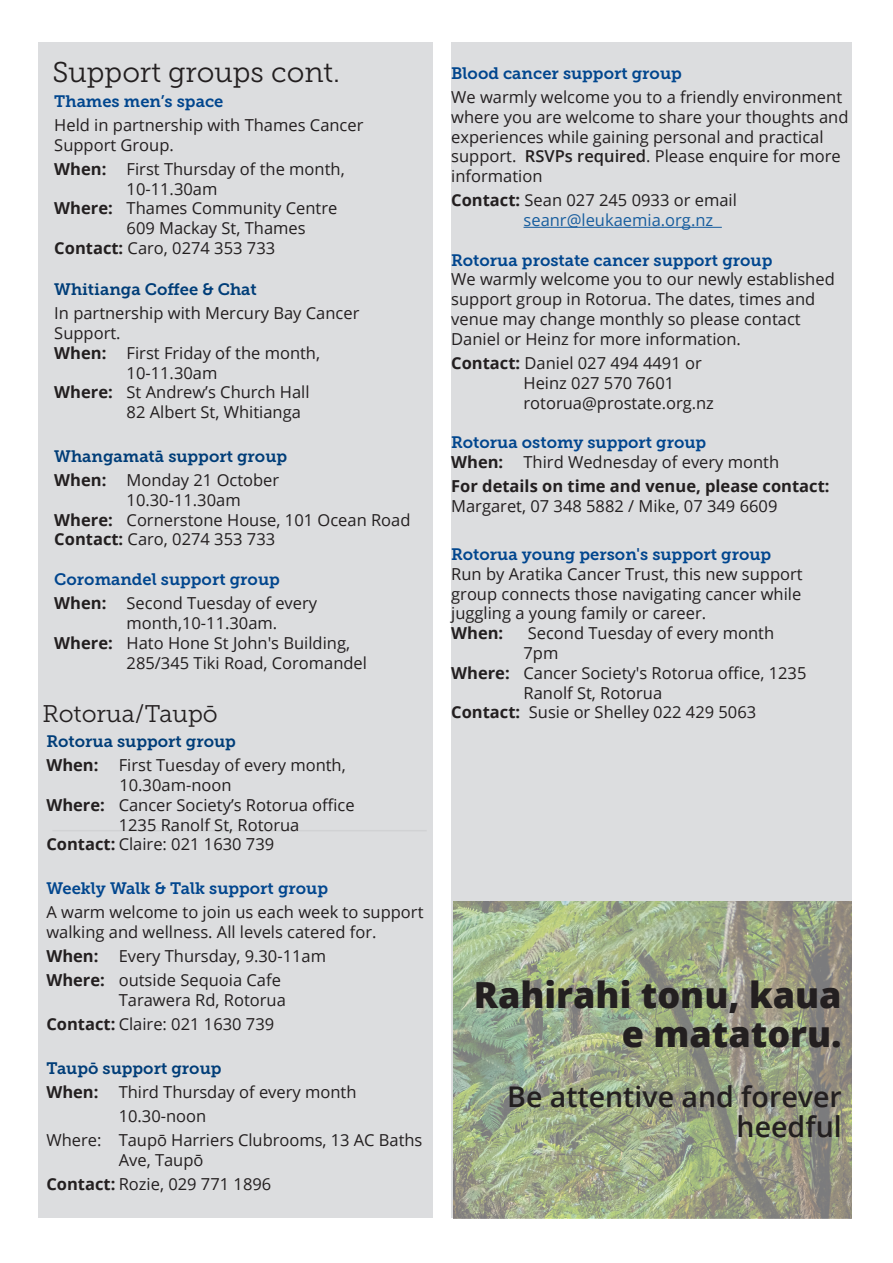
<style>
.page{position:relative;width:893px;height:1263px;background:#fff}
.page>*{position:absolute;margin:0;border:0;box-sizing:border-box;transform-origin:0 0}
.t1{font:800 36px/39px "Open Sans";color:#231f20;text-align:right}
.t2{font:600 28.5px/30px "Open Sans";color:#231f20;text-align:right}
.t3{font:28.5px "Museo Slab 300";color:#231f20}
.t4{font:24px "Museo Slab 300";color:#231f20}
.t5{font:16.5px/19.8px "Open Sans";color:#231f20}
.t6{font:16.5px "Museo Slab 700";color:#01468e}
.t7{font:16.5px "Museo Slab 700";color:#003d78}
.t8{font:700 16.5px/19.8px "Open Sans";color:#231f20}
.t9{font:16.5px "Open Sans";color:#175d9e}
.s1{font-weight:700}
.s2{font-weight:600}
.s3{font-weight:400}
</style>
<div class="page">
<div style="left:39px;top:43px;width:394px;height:1175px;background:#dcdddf"></div>
<hr style="left:52px;top:830px;width:375px;height:1px;background:#d1d2d4">
<div style="left:451px;top:43px;width:401px;height:1175px;background:#dcdddf"></div>
<hr style="left:523px;top:227px;width:199px;height:1px;background:#175d9e">
<img style="left:453px;top:901px;width:399px;height:317px">
<p class="t3" style="left:52px;top:56px;width:289px">Support groups cont.</p>
<p class="t6" style="left:54px;top:92px;width:171px">Thames men’s space</p>
<p class="t5" style="left:54px;top:115px;width:311px">Held in partnership with Thames Cancer<br>Support Group.</p>
<p class="t5" style="left:54px;top:158px;width:292px"><span class="s1">When:</span> First Thursday of the month,</p>
<p class="t5" style="left:127px;top:178px;width:92px">10-11.30am</p>
<p class="t5" style="left:54px;top:198px;width:285px"><span class="s1">Where:</span> Thames Community Centre</p>
<p class="t5" style="left:54px;top:218px;width:253px;text-indent:72px">609 Mackay St, Thames<br><span class="s1">Contact:</span> Caro, 0274 353 733</p>
<p class="t7" style="left:54px;top:280px;width:204px">Whitianga Coffee &amp; Chat</p>
<p class="t5" style="left:54px;top:303px;width:307px">In partnership with Mercury Bay Cancer<br>Support.</p>
<p class="t5" style="left:54px;top:342px;width:267px"><span class="s1">When:</span> First Friday of the month,</p>
<p class="t5" style="left:127px;top:362px;width:92px">10-11.30am</p>
<p class="t5" style="left:54px;top:382px;width:257px"><span class="s1">Where:</span> St Andrew’s Church Hall</p>
<p class="t5" style="left:127px;top:402px;width:176px">82 Albert St, Whitianga</p>
<p class="t7" style="left:54px;top:447px;width:234px">Whangamatā support group</p>
<p class="t5" style="left:54px;top:470px;width:226px"><span class="s1">When:</span> Monday 21 October</p>
<p class="t5" style="left:127px;top:490px;width:116px">10.30-11.30am</p>
<p class="t5" style="left:54px;top:509px;width:358px"><span class="s1">Where:</span> Cornerstone House, 101 Ocean Road</p>
<p class="t5" style="left:54px;top:529px;width:222px"><span class="s1">Contact:</span> Caro, 0274 353 733</p>
<p class="t6" style="left:54px;top:570px;width:227px">Coromandel support group</p>
<p class="t5" style="left:127px;top:593px;width:192px;text-indent:-72px"><span class="s1">When:</span> Second Tuesday of every month,10-11.30am.</p>
<p class="t5" style="left:127px;top:632px;width:242px;text-indent:-72px"><span class="s1">Where:</span> Hato Hone St John's Building,<br>285/345 Tiki Road, Coromandel</p>
<p class="t4" style="left:43px;top:701px;width:177px">Rotorua/Taupō</p>
<p class="t7" style="left:46px;top:732px;width:191px">Rotorua support group</p>
<p class="t5" style="left:46px;top:755px;width:301px"><span class="s1">When:</span> First Tuesday of every month,</p>
<p class="t5" style="left:119px;top:775px;width:114px">10.30am-noon</p>
<p class="t5" style="left:46px;top:794px;width:310px"><span class="s1">Where:</span> Cancer Society’s Rotorua office</p>
<p class="t5" style="left:119px;top:814px;width:182px">1235 Ranolf St, Rotorua</p>
<p class="t5" style="left:46px;top:834px;width:229px"><span class="s1">Contact:</span> Claire: 021 1630 739</p>
<p class="t6" style="left:46px;top:879px;width:283px">Weekly Walk &amp; Talk support group</p>
<p class="t5" style="left:46px;top:902px;width:379px">A warm welcome to join us each week to support walking and wellness. All levels catered for.</p>
<p class="t5" style="left:46px;top:946px;width:281px"><span class="s1">When:</span> Every Thursday, 9.30-11am</p>
<p class="t5" style="left:46px;top:970px;width:236px"><span class="s1">Where:</span> outside Sequoia Cafe</p>
<p class="t5" style="left:119px;top:990px;width:169px">Tarawera Rd, Rotorua</p>
<p class="t5" style="left:46px;top:1014px;width:229px"><span class="s1">Contact:</span> Claire: 021 1630 739</p>
<p class="t7" style="left:46px;top:1059px;width:177px">Taupō support group</p>
<p class="t5" style="left:46px;top:1082px;width:312px"><span class="s1">When:</span> Third Thursday of every month</p>
<p class="t5" style="left:119px;top:1106px;width:89px">10.30-noon</p>
<p class="t5" style="left:119px;top:1130px;width:305px;text-indent:-72px">Where: Taupō Harriers Clubrooms, 13 AC Baths<br>Ave, Taupō</p>
<p class="t5" style="left:46px;top:1174px;width:226px"><span class="s1">Contact:</span> Rozie, 029 771 1896</p>
<p class="t6" style="left:451px;top:64px;width:232px">Blood cancer support group</p>
<p class="t5" style="left:451px;top:87px;width:399px">We warmly welcome you to a friendly environment where you are welcome to share your thoughts and experiences while gaining personal and practical support. <span class="s2">RSVPs required</span>. Please enquire for more information</p>
<p class="t5" style="left:451px;top:190px;width:287px"><span class="s1">Contact:</span> Sean 027 245 0933 or email</p>
<p class="t9" style="left:523px;top:209px;width:191px">seanr@leukaemia.org.nz</p>
<p class="t6" style="left:451px;top:251px;width:323px">Rotorua prostate cancer support group</p>
<p class="t5" style="left:451px;top:269px;width:385px">We warmly welcome you to our newly established support group in Rotorua. The dates, times and venue may change monthly so please contact Daniel or Heinz for more information.</p>
<p class="t5" style="left:451px;top:353px;width:252px"><span class="s1">Contact:</span> Daniel 027 494 4491 or</p>
<p class="t5" style="left:523px;top:372px;width:152px">Heinz 027 570 7601</p>
<p class="t5" style="left:523px;top:392px;width:192px">rotorua@prostate.org.nz</p>
<p class="t6" style="left:451px;top:433px;width:257px">Rotorua ostomy support group</p>
<p class="t5" style="left:451px;top:452px;width:330px"><span class="s1">When:</span> Third Wednesday of every month</p>
<p class="t8" style="left:451px;top:476px;width:380px">For details on time and venue, please contact:<br><span class="s3">Margaret, 07 348 5882 / Mike, 07 349 6609</span></p>
<p class="t6" style="left:451px;top:545px;width:321px">Rotorua young person's support group</p>
<p class="t5" style="left:451px;top:563px;width:353px">Run by Aratika Cancer Trust, this new support group connects those navigating cancer while juggling a young family or career.<br><span class="s1">When:</span></p>
<p class="t5" style="left:528px;top:623px;width:248px">Second Tuesday of every month</p>
<p class="t5" style="left:523px;top:643px;width:36px">7pm</p>
<p class="t5" style="left:451px;top:662px;width:357px"><span class="s1">Where:</span> Cancer Society's Rotorua office, 1235</p>
<p class="t5" style="left:523px;top:682px;width:140px">Ranolf St, Rotorua</p>
<p class="t5" style="left:451px;top:702px;width:307px"><span class="s1">Contact:</span> Susie or Shelley 022 429 5063</p>
<p class="t1" style="left:474px;top:974px;width:370px">Rahirahi tonu, kaua e matatoru.</p>
<p class="t2" style="left:507px;top:1081px;width:336px">Be attentive and forever heedful</p>
</div>
